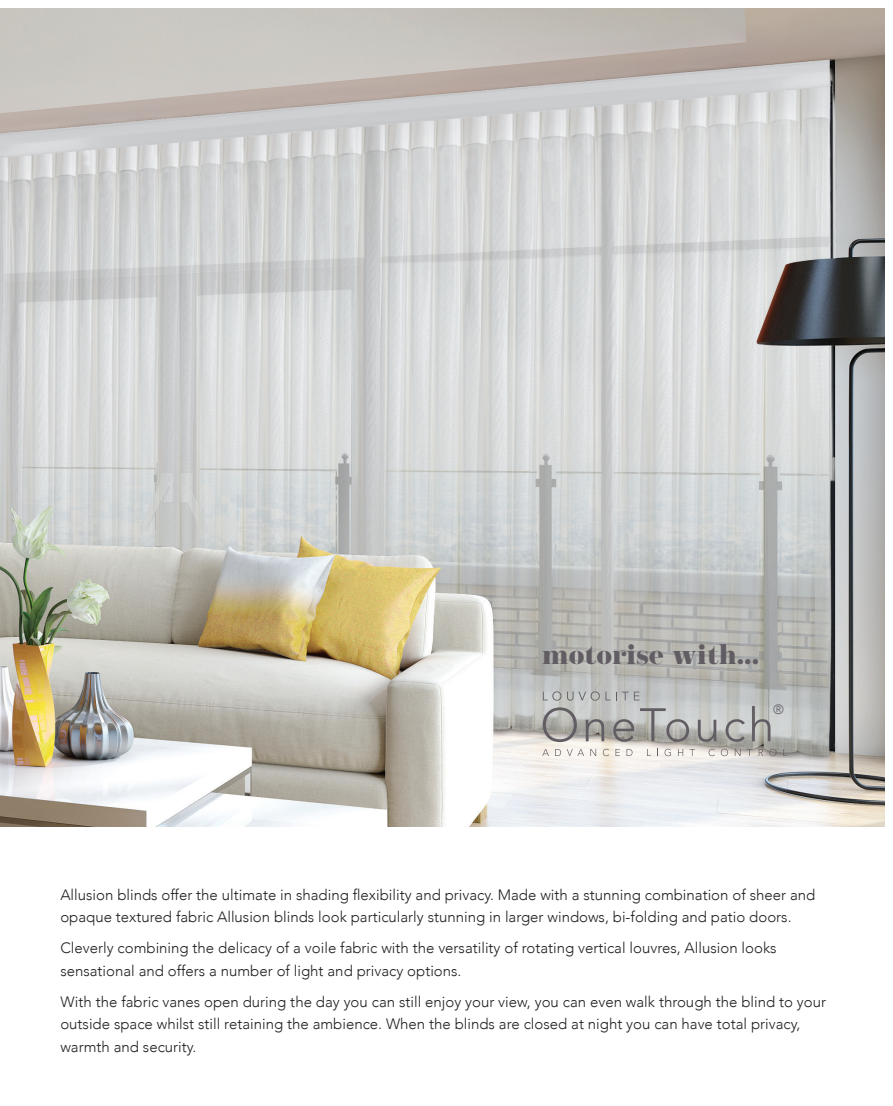
<style>
.page{position:relative;width:893px;height:1106px;background:#fff}
.page>*{position:absolute;margin:0;border:0;box-sizing:border-box;transform-origin:0 0}
.t1{font:28.35px "NT Josefine";letter-spacing:.01em;color:#615d63}
.t2{font:300 15px/22.5px "Avenir";color:#231f20}
.t3{font:300 13.35px "Avenir";color:#615d63}
</style>
<div class="page">
<img style="left:0;top:9px;width:884px;height:818px">
<svg style="left:543px;top:706px;width:227px;height:36px;background:#adadaa"></svg>
<svg style="left:543px;top:691px;width:18px;height:9px"></svg>
<svg style="left:567px;top:691px;width:43px;height:9px"></svg>
<svg style="left:616px;top:691px;width:23px;height:9px"></svg>
<svg style="left:542px;top:749px;width:7px;height:7px"></svg>
<svg style="left:555px;top:749px;width:6px;height:7px"></svg>
<svg style="left:567px;top:749px;width:17px;height:7px"></svg>
<svg style="left:590px;top:749px;width:6px;height:7px"></svg>
<svg style="left:603px;top:748px;width:6px;height:8px"></svg>
<svg style="left:615px;top:749px;width:5px;height:7px"></svg>
<svg style="left:626px;top:749px;width:6px;height:7px"></svg>
<svg style="left:647px;top:749px;width:4px;height:7px"></svg>
<svg style="left:665px;top:748px;width:6px;height:8px"></svg>
<svg style="left:678px;top:749px;width:5px;height:7px"></svg>
<svg style="left:689px;top:749px;width:6px;height:7px"></svg>
<svg style="left:709px;top:748px;width:6px;height:8px"></svg>
<svg style="left:721px;top:748px;width:7px;height:8px"></svg>
<svg style="left:735px;top:749px;width:6px;height:7px"></svg>
<svg style="left:747px;top:749px;width:5px;height:7px"></svg>
<svg style="left:759px;top:749px;width:4px;height:7px"></svg>
<svg style="left:769px;top:748px;width:7px;height:8px"></svg>
<svg style="left:783px;top:749px;width:4px;height:7px"></svg>
<h1 class="t1" style="left:542px;top:636px;width:218px">motorise with...</h1>
<p class="t3" style="left:773px;top:701px;width:12px">®</p>
<p class="t2" style="left:60px;top:883px;width:756px">Allusion blinds offer the ultimate in shading flexibility and privacy. Made with a stunning combination of sheer and opaque textured fabric Allusion blinds look particularly stunning in larger windows, bi-folding and patio doors.</p>
<p class="t2" style="left:60px;top:937px;width:718px">Cleverly combining the delicacy of a voile fabric with the versatility of rotating vertical louvres, Allusion looks sensational and offers a number of light and privacy options.</p>
<p class="t2" style="left:60px;top:990px;width:767px">With the fabric vanes open during the day you can still enjoy your view, you can even walk through the blind to your outside space whilst still retaining the ambience. When the blinds are closed at night you can have total privacy, warmth and security.</p>
</div>
